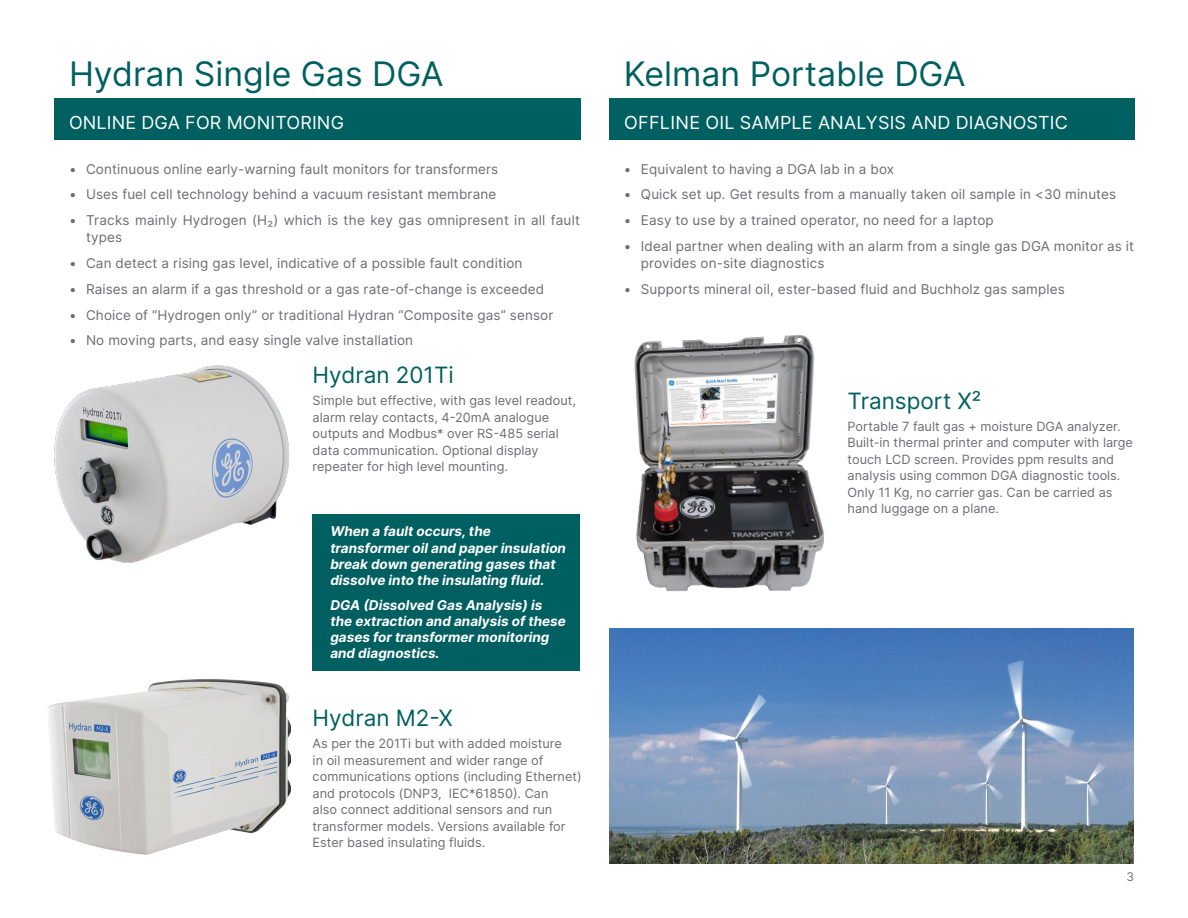
<style>
.page{position:relative;width:1188px;height:918px;background:#fff}
.page>*{position:absolute;margin:0;border:0;box-sizing:border-box;transform-origin:0 0}
.t1{font:33.75px "Inter";color:#005f60}
.t2{font:22.5px "Inter";color:#005f60}
.t3{font:18px "Inter";letter-spacing:.01em;color:#fff}
.t4{font:13.5px/17.2px "Inter";letter-spacing:.01em;color:#6c6d70}
.t5{font:italic 700 13.5px/16.2px "Inter";color:#fff}
.t6{font:12.75px/16.5px "Inter";color:#6c6d70}
.t7{font:12px "Inter";color:#6c6d70}
</style>
<div class="page">
<div style="left:54px;top:98px;width:526px;height:41px;background:#005f60"></div>
<img style="left:54px;top:365px;width:235px;height:198px">
<img style="left:48px;top:679px;width:242px;height:176px">
<div style="left:609px;top:98px;width:525px;height:41px;background:#005f60"></div>
<img style="left:609px;top:628px;width:525px;height:235px">
<img style="left:634px;top:335px;width:191px;height:257px">
<div style="left:313px;top:514px;width:267px;height:157px;background:#005f60"></div>
<h1 class="t1" style="left:69px;top:49px;width:376px">Hydran Single Gas DGA</h1>
<h3 class="t3" style="left:69px;top:109px;width:277px">ONLINE DGA FOR MONITORING</h3>
<p class="t4" style="left:69px;top:160px;width:431px">• Continuous online early-warning fault monitors for transformers</p>
<p class="t4" style="left:69px;top:185px;width:429px">• Uses fuel cell technology behind a vacuum resistant membrane</p>
<p class="t4" style="left:86px;top:211px;width:496px;text-indent:-17px">• Tracks mainly Hydrogen (H₂) which is the key gas omnipresent in all fault types</p>
<p class="t4" style="left:69px;top:254px;width:455px">• Can detect a rising gas level, indicative of a possible fault condition</p>
<p class="t4" style="left:69px;top:280px;width:477px">• Raises an alarm if a gas threshold or a gas rate-of-change is exceeded</p>
<p class="t4" style="left:69px;top:306px;width:486px">• Choice of “Hydrogen only” or traditional Hydran “Composite gas” sensor</p>
<p class="t4" style="left:69px;top:331px;width:346px">• No moving parts, and easy single valve installation</p>
<h2 class="t2" style="left:313px;top:359px;width:143px">Hydran 201Ti</h2>
<p class="t6" style="left:313px;top:392px;width:265px">Simple but effective, with gas level readout, alarm relay contacts, 4-20mA analogue outputs and Modbus* over RS-485 serial data communication. Optional display repeater for high level mounting.</p>
<p class="t5" style="left:330px;top:523px;width:237px">When a fault occurs, the transformer oil and paper insulation break down generating gases that dissolve into the insulating fluid.</p>
<p class="t5" style="left:330px;top:596px;width:237px">DGA (Dissolved Gas Analysis) is the extraction and analysis of these gases for transformer monitoring and diagnostics.</p>
<h2 class="t2" style="left:313px;top:702px;width:142px">Hydran M2-X</h2>
<p class="t6" style="left:313px;top:735px;width:271px">As per the 201Ti but with added moisture<br>in oil measurement and wider range of communications options (including Ethernet) and protocols (DNP3, IEC*61850). Can<br>also connect additional sensors and run transformer models. Versions available for Ester based insulating fluids.</p>
<h1 class="t1" style="left:624px;top:49px;width:343px">Kelman Portable DGA</h1>
<h3 class="t3" style="left:624px;top:109px;width:445px">OFFLINE OIL SAMPLE ANALYSIS AND DIAGNOSTIC</h3>
<p class="t4" style="left:624px;top:160px;width:272px">• Equivalent to having a DGA lab in a box</p>
<p class="t4" style="left:624px;top:185px;width:494px">• Quick set up. Get results from a manually taken oil sample in &lt;30 minutes</p>
<p class="t4" style="left:624px;top:211px;width:371px">• Easy to use by a trained operator, no need for a laptop</p>
<p class="t4" style="left:641px;top:237px;width:495px;text-indent:-17px">• Ideal partner when dealing with an alarm from a single gas DGA monitor as it provides on-site diagnostics</p>
<p class="t4" style="left:624px;top:280px;width:442px">• Supports mineral oil, ester-based fluid and Buchholz gas samples</p>
<h2 class="t2" style="left:848px;top:384px;width:135px">Transport X²</h2>
<p class="t6" style="left:848px;top:418px;width:287px">Portable 7 fault gas + moisture DGA analyzer.<br>Built-in thermal printer and computer with large touch LCD screen. Provides ppm results and analysis using common DGA diagnostic tools.<br>Only 11 Kg, no carrier gas. Can be carried as hand luggage on a plane.</p>
<p class="t7" style="left:1126px;top:868px;width:9px">3</p>
</div>
